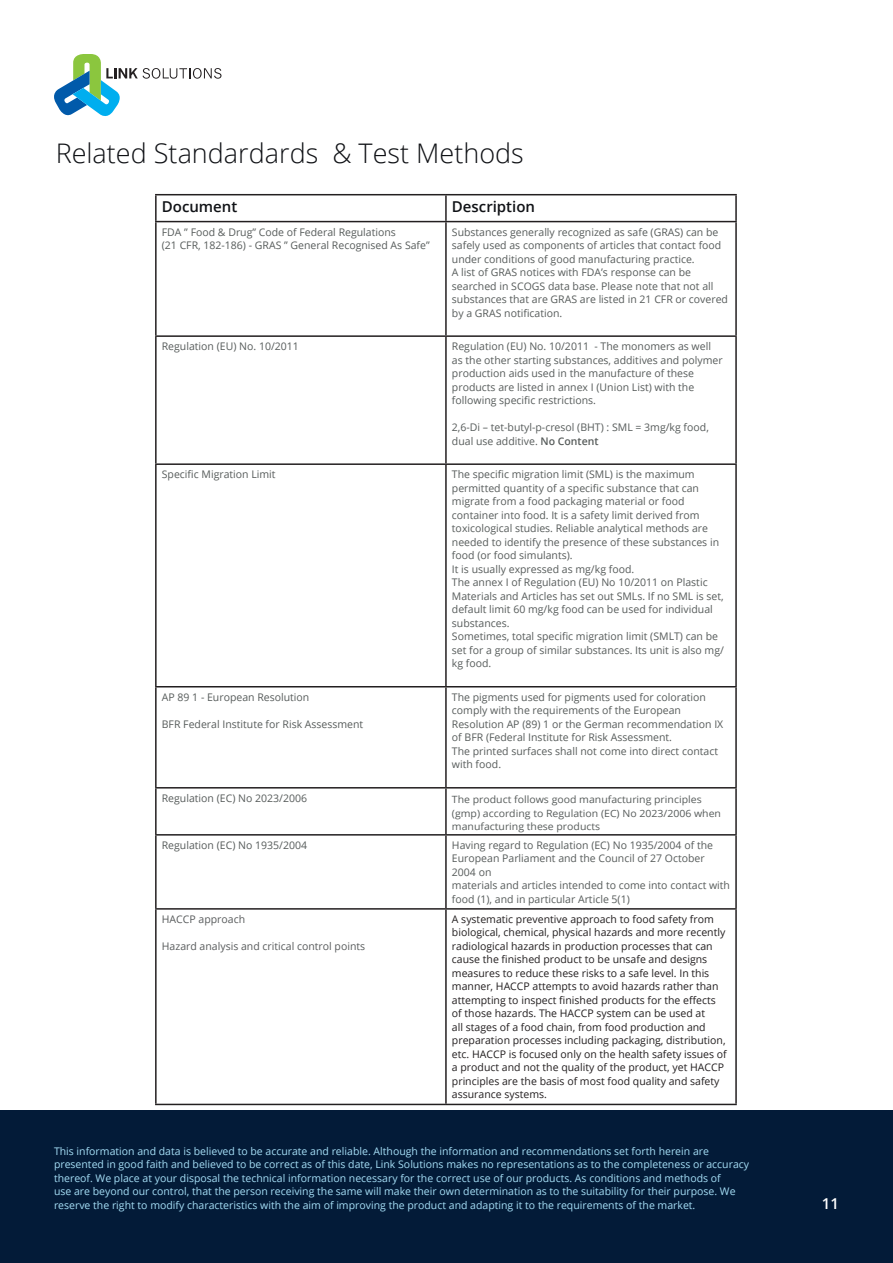
<style>
.page{position:relative;width:893px;height:1263px;background:#fff}
.page>*{position:absolute;margin:0;border:0;box-sizing:border-box;transform-origin:0 0}
.t1{font:300 27px "Open Sans";color:#101216}
.t2{font:600 15px "Open Sans";color:#101216}
.t3{font:600 15px "Open Sans";color:#fff}
.t4{font:10.5px/13.5px "Open Sans";color:#575c5b}
.t5{font:10.5px/13.5px "Open Sans";color:#231f20}
.t6{font:10.5px/13.5px "Open Sans";color:#a5def6}
.t7{font:10.5px "Open Sans";color:#585b5c}
.t8{font:10.05px/13.5px "Open Sans";color:#575c5b;scale:1.05 1}
.s1{font-weight:600}
</style>
<div class="page">
<hr style="left:155px;top:194px;width:291px;height:1px;background:#231f20">
<hr style="left:155px;top:195px;width:2px;height:26px;background:#231f20">
<hr style="left:446px;top:194px;width:291px;height:1px;background:#231f20">
<hr style="left:445px;top:195px;width:2px;height:26px;background:#231f20">
<hr style="left:735px;top:195px;width:2px;height:26px;background:#231f20">
<hr style="left:155px;top:221px;width:291px;height:1px;background:#231f20">
<hr style="left:155px;top:222px;width:2px;height:113px;background:#231f20">
<hr style="left:446px;top:221px;width:291px;height:1px;background:#231f20">
<hr style="left:445px;top:222px;width:2px;height:113px;background:#231f20">
<hr style="left:735px;top:222px;width:2px;height:113px;background:#231f20">
<hr style="left:155px;top:335px;width:291px;height:2px;background:#231f20">
<hr style="left:155px;top:337px;width:2px;height:126px;background:#231f20">
<hr style="left:446px;top:335px;width:291px;height:2px;background:#231f20">
<hr style="left:445px;top:337px;width:2px;height:126px;background:#231f20">
<hr style="left:735px;top:337px;width:2px;height:126px;background:#231f20">
<hr style="left:155px;top:463px;width:291px;height:2px;background:#231f20">
<hr style="left:155px;top:465px;width:2px;height:221px;background:#231f20">
<hr style="left:446px;top:463px;width:291px;height:2px;background:#231f20">
<hr style="left:445px;top:465px;width:2px;height:221px;background:#231f20">
<hr style="left:735px;top:465px;width:2px;height:221px;background:#231f20">
<hr style="left:155px;top:686px;width:291px;height:1px;background:#231f20">
<hr style="left:155px;top:687px;width:2px;height:100px;background:#231f20">
<hr style="left:446px;top:686px;width:291px;height:1px;background:#231f20">
<hr style="left:445px;top:687px;width:2px;height:100px;background:#231f20">
<hr style="left:735px;top:687px;width:2px;height:100px;background:#231f20">
<hr style="left:155px;top:787px;width:291px;height:1px;background:#231f20">
<hr style="left:155px;top:788px;width:2px;height:46px;background:#231f20">
<hr style="left:446px;top:787px;width:291px;height:1px;background:#231f20">
<hr style="left:445px;top:788px;width:2px;height:46px;background:#231f20">
<hr style="left:735px;top:788px;width:2px;height:46px;background:#231f20">
<hr style="left:155px;top:834px;width:291px;height:1px;background:#231f20">
<hr style="left:155px;top:835px;width:2px;height:73px;background:#231f20">
<hr style="left:446px;top:834px;width:291px;height:1px;background:#231f20">
<hr style="left:445px;top:835px;width:2px;height:73px;background:#231f20">
<hr style="left:735px;top:835px;width:2px;height:73px;background:#231f20">
<hr style="left:155px;top:908px;width:291px;height:2px;background:#231f20">
<hr style="left:155px;top:910px;width:2px;height:194px;background:#231f20">
<hr style="left:446px;top:908px;width:291px;height:2px;background:#231f20">
<hr style="left:445px;top:910px;width:2px;height:194px;background:#231f20">
<hr style="left:735px;top:910px;width:2px;height:194px;background:#231f20">
<hr style="left:155px;top:1104px;width:291px;height:1px;background:#231f20">
<hr style="left:446px;top:1104px;width:291px;height:1px;background:#231f20">
<div style="left:0;top:1111px;width:893px;height:152px;background:#031b38"></div>
<svg style="left:54px;top:54px;width:167px;height:62px"></svg>
<h1 class="t1" style="left:56px;top:143px;width:470px">Related Standardards &amp; Test Methods</h1>
<h2 class="t2" style="left:162px;top:201px;width:77px">Document</h2>
<h2 class="t2" style="left:452px;top:201px;width:85px">Description</h2>
<p class="t4" style="left:162px;top:226px;width:269px">FDA ” Food &amp; Drug” Code of Federal Regulations<br>(21 CFR, 182-186) - GRAS ” General Recognised As Safe”</p>
<p class="t4" style="left:452px;top:226px;width:278px">Substances generally recognized as safe (GRAS) can be safely used as components of articles that contact food under conditions of good manufacturing practice.<br>A list of GRAS notices with FDA’s response can be searched in SCOGS data base. Please note that not all substances that are GRAS are listed in 21 CFR or covered by a GRAS notification.</p>
<p class="t4" style="left:162px;top:341px;width:139px">Regulation (EU) No. 10/2011</p>
<p class="t4" style="left:452px;top:341px;width:272px">Regulation (EU) No. 10/2011 - The monomers as well as the other starting substances, additives and polymer production aids used in the manufacture of these products are listed in annex I (Union List) with the following specific restrictions.</p>
<p class="t4" style="left:452px;top:422px;width:258px">2,6-Di – tet-butyl-p-cresol (BHT) : SML = 3mg/kg food, dual use additive. <span class="s1">No Content</span></p>
<p class="t4" style="left:162px;top:467px;width:115px">Specific Migration Limit</p>
<p class="t4" style="left:452px;top:467px;width:274px">The specific migration limit (SML) is the maximum permitted quantity of a specific substance that can migrate from a food packaging material or food container into food. It is a safety limit derived from toxicological studies. Reliable analytical methods are needed to identify the presence of these substances in food (or food simulants).<br>It is usually expressed as mg/kg food.<br>The annex I of Regulation (EU) No 10/2011 on Plastic Materials and Articles has set out SMLs. If no SML is set, default limit 60 mg/kg food can be used for individual substances.<br>Sometimes, total specific migration limit (SMLT) can be set for a group of similar substances. Its unit is also mg/ kg food.</p>
<p class="t4" style="left:162px;top:691px;width:149px">AP 89 1 - European Resolution</p>
<p class="t4" style="left:162px;top:718px;width:203px">BFR Federal Institute for Risk Assessment</p>
<p class="t4" style="left:452px;top:691px;width:273px">The pigments used for pigments used for coloration comply with the requirements of the European Resolution AP (89) 1 or the German recommendation IX of BFR (Federal Institute for Risk Assessment.<br>The printed surfaces shall not come into direct contact with food.</p>
<p class="t4" style="left:162px;top:792px;width:147px">Regulation (EC) No 2023/2006</p>
<p class="t8" style="left:452px;top:794px;width:258px">The product follows good manufacturing principles (gmp) according to Regulation (EC) No 2023/2006 when manufacturing these products</p>
<p class="t4" style="left:162px;top:839px;width:147px">Regulation (EC) No 1935/2004</p>
<p class="t4" style="left:452px;top:839px;width:280px">Having regard to Regulation (EC) No 1935/2004 of the European Parliament and the Council of 27 October 2004 on<br>materials and articles intended to come into contact with food (1), and in particular Article 5(1)</p>
<p class="t7" style="left:162px;top:915px;width:85px">HACCP approach</p>
<p class="t7" style="left:162px;top:942px;width:205px">Hazard analysis and critical control points</p>
<p class="t5" style="left:452px;top:913px;width:276px">A systematic preventive approach to food safety from biological, chemical, physical hazards and more recently radiological hazards in production processes that can cause the finished product to be unsafe and designs measures to reduce these risks to a safe level. In this manner, HACCP attempts to avoid hazards rather than attempting to inspect finished products for the effects of those hazards. The HACCP system can be used at<br>all stages of a food chain, from food production and preparation processes including packaging, distribution, etc. HACCP is focused only on the health safety issues of a product and not the quality of the product, yet HACCP principles are the basis of most food quality and safety assurance systems.</p>
<p class="t6" style="left:54px;top:1145px;width:697px">This information and data is believed to be accurate and reliable. Although the information and recommendations set forth herein are presented in good faith and believed to be correct as of this date, Link Solutions makes no representations as to the completeness or accuracy thereof. We place at your disposal the technical information necessary for the correct use of our products. As conditions and methods of<br>use are beyond our control, that the person receiving the same will make their own determination as to the suitability for their purpose. We reserve the right to modify characteristics with the aim of improving the product and adapting it to the requirements of the market.</p>
<h2 class="t3" style="left:822px;top:1197px;width:19px">11</h2>
</div>
